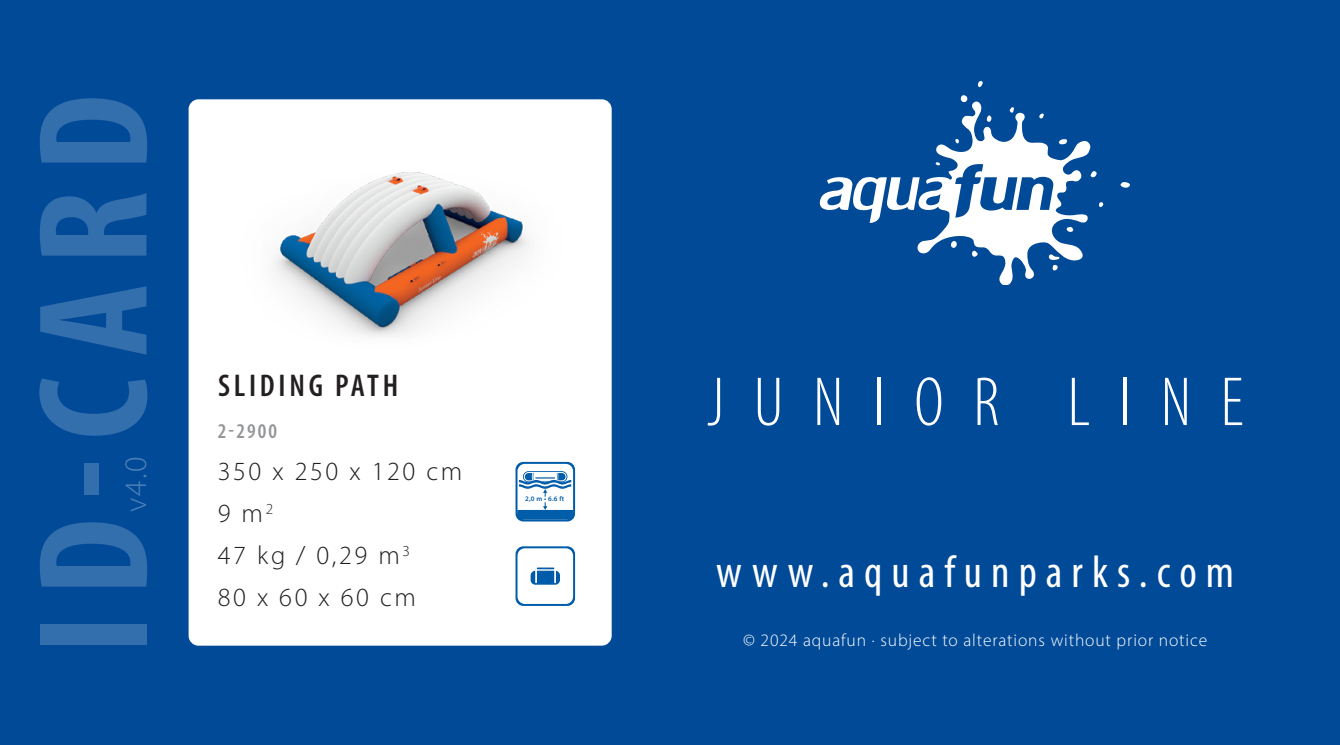
<style>
.page{position:relative;width:1340px;height:745px;background:#fff}
.page>*{position:absolute;margin:0;border:0;box-sizing:border-box;transform-origin:0 0}
.t1{font:700 condensed 157.5px "Myriad Pro";letter-spacing:.12em;color:#336ead}
.t2{font:300 condensed 70px "Myriad Pro";letter-spacing:.42em;color:#fff}
.t3{font:condensed 45.5px "Myriad Pro";letter-spacing:.2em;color:#fff}
.t4{font:600 condensed 31.5px "Myriad Pro";letter-spacing:.12em;color:#231f20}
.t5{font:300 31.5px "Myriad Pro";color:#4d80b7}
.t6{font:300 26.25px/42px "Myriad Pro";letter-spacing:.1em;color:#231f20}
.t7{font:600 condensed 21px "Myriad Pro";color:#939598}
.t8{font:300 17.5px "Myriad Pro";letter-spacing:.05em;color:#fff}
.t9{font:600 7px "Myriad Pro";color:#005ca8}
</style>
<div class="page">
<div style="left:0;top:0;width:1339px;height:744px;background:#004a98"></div>
<div style="left:189px;top:99px;width:422px;height:546px;background:#fff;border-radius:10px"></div>
<svg style="left:977px;top:81px;width:5px;height:7px"></svg>
<svg style="left:1120px;top:182px;width:10px;height:6px"></svg>
<svg style="left:819px;top:95px;width:284px;height:189px"></svg>
<img style="left:274px;top:172px;width:255px;height:165px">
<svg style="left:515px;top:546px;width:60px;height:59px"></svg>
<svg style="left:515px;top:461px;width:60px;height:60px"></svg>
<h1 class="t1" style="left:-4px;top:653px;width:560px;rotate:-90deg">ID-CARD</h1>
<h3 class="t5" style="left:117px;top:511px;width:57px;rotate:-90deg">v4.0</h3>
<p class="t4" style="left:218px;top:366px;width:182px">SLIDING PATH</p>
<p class="t7" style="left:218px;top:418px;width:61px">2-2900</p>
<p class="t6" style="left:218px;top:450px;width:246px">350 x 250 x 120 cm<br>9 m<sup>2<br></sup>47 kg / 0,29 m<sup>3<br></sup>80 x 60 x 60 cm</p>
<p class="t9" style="left:525px;top:494px;width:41px">2,0 m • 6.6 ft</p>
<h2 class="t2" style="left:707px;top:360px;width:538px">JUNIOR LINE</h2>
<h3 class="t3" style="left:716px;top:544px;width:519px">www.aquafunparks.com</h3>
<p class="t8" style="left:743px;top:629px;width:465px">© 2024 aquafun · subject to alterations without prior notice</p>
</div>
